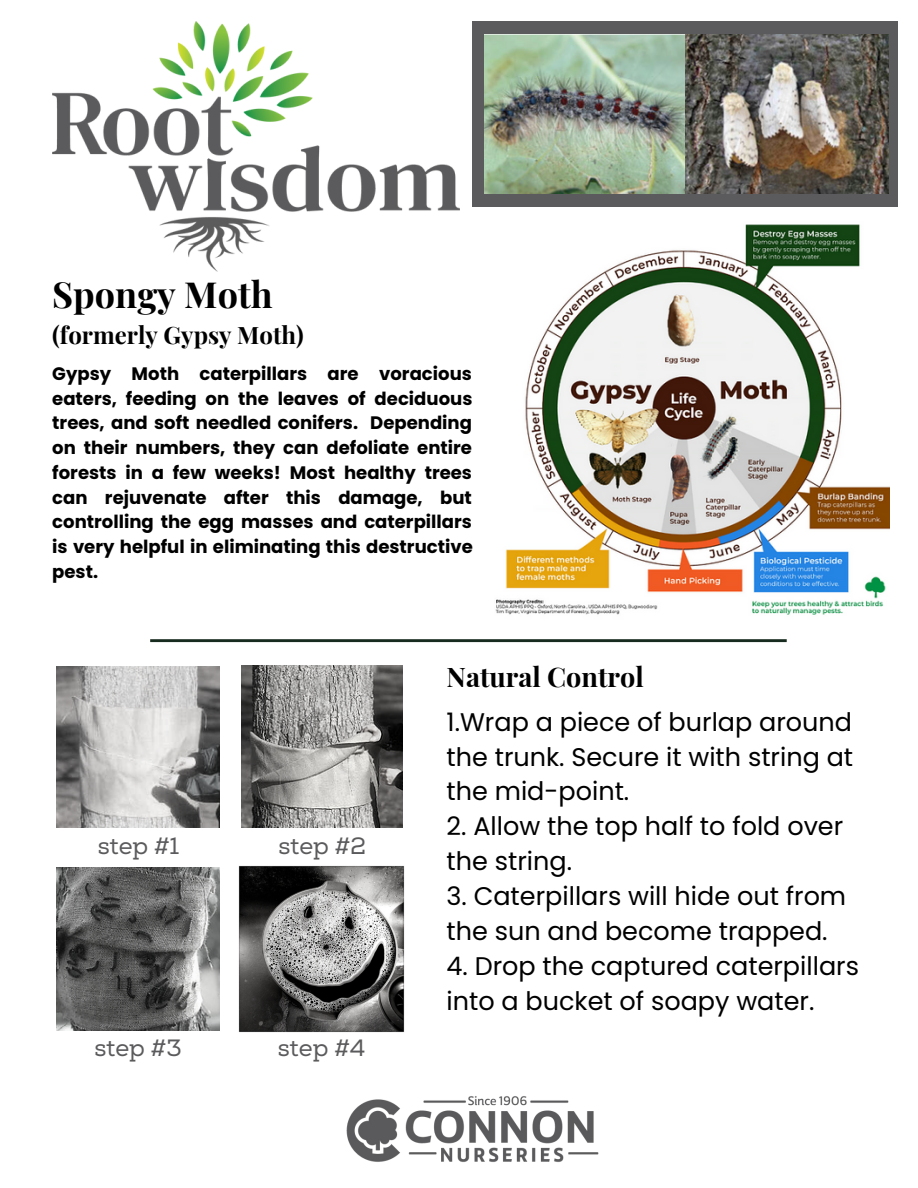
<style>
.page{position:relative;width:918px;height:1188px;background:#fff}
.page>*{position:absolute;margin:0;border:0;box-sizing:border-box;transform-origin:0 0}
.t1{font:700 36px "Playfair Display";color:#000}
.t2{font:700 27px "Playfair Display";color:#000}
.t3{font:25.5px/34.8px "Poppins";color:#000}
.t4{font:700 24px "Playfair Display";color:#000}
.t5{font:23.55px "Nexa Slab";color:#5b5b5d}
.t6{font:700 18px/24.8px "Poppins";color:#000;text-align:justify}
</style>
<div class="page">
<div style="left:473px;top:22px;width:425px;height:185px;background:#5b5b5d"></div>
<img style="left:52px;top:22px;width:408px;height:249px">
<img style="left:346px;top:1096px;width:253px;height:66px">
<svg style="left:150px;top:639px;width:637px;height:3px;background:#26382c"></svg>
<img style="left:484px;top:34px;width:404px;height:160px">
<img style="left:56px;top:666px;width:164px;height:162px">
<img style="left:241px;top:666px;width:162px;height:161px">
<img style="left:56px;top:868px;width:164px;height:162px">
<img style="left:238px;top:865px;width:167px;height:168px">
<img style="left:495px;top:224px;width:394px;height:391px">
<p class="t1" style="left:52px;top:269px;width:222px">Spongy Moth</p>
<p class="t4" style="left:52px;top:318px;width:253px">(formerly Gypsy Moth)</p>
<p class="t6" style="left:52px;top:361px;width:422px">Gypsy Moth caterpillars are voracious eaters, feeding on the leaves of deciduous trees, and soft needled conifers. Depending on their numbers, they can defoliate entire forests in a few weeks! Most healthy trees can rejuvenate after this damage, but controlling the egg masses and caterpillars is very helpful in eliminating this destructive pest.</p>
<p class="t5" style="left:98px;top:832px;width:83px">step #1</p>
<p class="t5" style="left:278px;top:832px;width:89px">step #2</p>
<p class="t5" style="left:94px;top:1034px;width:89px">step #3</p>
<p class="t5" style="left:278px;top:1034px;width:89px">step #4</p>
<p class="t2" style="left:447px;top:658px;width:199px">Natural Control</p>
<p class="t3" style="left:447px;top:704px;width:408px;text-align:justify">1.Wrap a piece of burlap around the trunk. Secure it with string at the mid-point.</p>
<p class="t3" style="left:447px;top:809px;width:398px">2. Allow the top half to fold over the string.</p>
<p class="t3" style="left:447px;top:879px;width:401px">3. Caterpillars will hide out from the sun and become trapped.</p>
<p class="t3" style="left:447px;top:949px;width:414px">4. Drop the captured caterpillars into a bucket of soapy water.</p>
</div>
